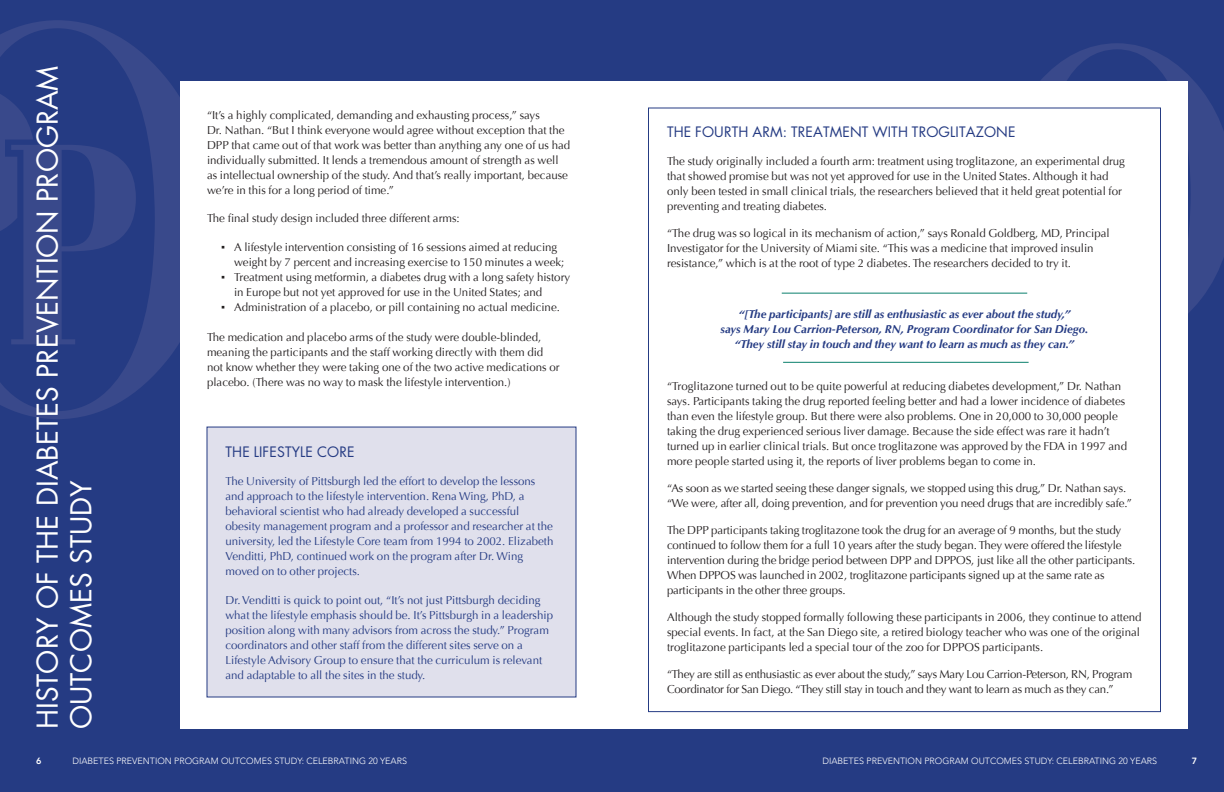
<style>
.page{position:relative;width:1224px;height:792px;background:#253b83}
.page>*{position:absolute;margin:0;border:0;box-sizing:border-box;transform-origin:0 0}
.t1{font:28px/33.6px "Futura";color:#fff}
.t2{font:14px "Futura";letter-spacing:.01em;color:#253b83}
.t3{font:11.5px/15px "Optima";color:#231f20}
.t4{font:11.5px/15px "Optima";color:#253b83}
.t5{font:italic 700 11.5px/15px "Optima";color:#253b83;text-align:center}
.t6{font:11.5px/15px "Optima";letter-spacing:-.02em;color:#231f20}
.t7{font:300 9px "Avenir";color:#fff}
.t8{font:800 9px "Avenir";color:#fff}
.s1{font-family:"Arial"}
</style>
<div class="page">
<svg style="left:1040px;top:43px;width:184px;height:270px;fill:#39498b"></svg>
<svg style="left:0;top:20px;width:180px;height:399px"></svg>
<svg style="left:0;top:80px;width:136px;height:305px"></svg>
<div style="left:180px;top:81px;width:1008px;height:648px;background:#fff"></div>
<div style="left:207px;top:427px;width:369px;height:270px;background:#e0e0ec"></div>
<hr style="left:782px;top:293px;width:245px;height:1px;background:#0a7f6c">
<hr style="left:783px;top:362px;width:246px;height:1px;background:#0a7f6c">
<h1 class="t1" style="left:30px;top:729px;width:665px;rotate:-90deg">HISTORY OF THE DIABETES PREVENTION PROGRAM<br>OUTCOMES STUDY</h1>
<p class="t3" style="left:207px;top:107px;width:365px">“It’s a highly complicated, demanding and exhausting process,” says<br>Dr. Nathan. “But I think everyone would agree without exception that the DPP that came out of that work was better than anything any one of us had individually submitted. It lends a tremendous amount of strength as well as intellectual ownership of the study. And that’s really important, because we’re in this for a long period of time.”</p>
<p class="t3" style="left:207px;top:211px;width:254px">The final study design included three different arms:</p>
<p class="t3" style="left:234px;top:239px;width:332px;text-indent:-13px"><span class="s1">▪</span> A lifestyle intervention consisting of 16 sessions aimed at reducing weight by 7 percent and increasing exercise to 150 minutes a week;</p>
<p class="t3" style="left:234px;top:269px;width:338px;text-indent:-13px"><span class="s1">▪</span> Treatment using metformin, a diabetes drug with a long safety history in Europe but not yet approved for use in the United States; and</p>
<p class="t3" style="left:221px;top:299px;width:340px"><span class="s1">▪</span> Administration of a placebo, or pill containing no actual medicine.</p>
<p class="t3" style="left:207px;top:329px;width:354px">The medication and placebo arms of the study were double-blinded, meaning the participants and the staff working directly with them did not know whether they were taking one of the two active medications or placebo. (There was no way to mask the lifestyle intervention.)</p>
<p class="t2" style="left:226px;top:442px;width:131px">THE LIFESTYLE CORE</p>
<p class="t4" style="left:226px;top:474px;width:330px">The University of Pittsburgh led the effort to develop the lessons and approach to the lifestyle intervention. Rena Wing, PhD, a behavioral scientist who had already developed a successful obesity management program and a professor and researcher at the university, led the Lifestyle Core team from 1994 to 2002. Elizabeth Venditti, PhD, continued work on the program after Dr. Wing moved on to other projects.</p>
<p class="t4" style="left:226px;top:592px;width:329px">Dr.Venditti is quick to point out, “It’s not just Pittsburgh deciding what the lifestyle emphasis should be. It’s Pittsburgh in a leadership position along with many advisors from across the study.” Program coordinators and other staff from the different sites serve on a Lifestyle Advisory Group to ensure that the curriculum is relevant and adaptable to all the sites in the study.</p>
<p class="t2" style="left:667px;top:123px;width:350px">THE FOURTH ARM: TREATMENT WITH TROGLITAZONE</p>
<p class="t3" style="left:667px;top:153px;width:460px">The study originally included a fourth arm: treatment using troglitazone, an experimental drug that showed promise but was not yet approved for use in the United States. Although it had only been tested in small clinical trials, the researchers believed that it held great potential for preventing and treating diabetes.</p>
<p class="t3" style="left:667px;top:225px;width:444px">“The drug was so logical in its mechanism of action,” says Ronald Goldberg, MD, Principal<br>Investigator for the University of Miami site. “This was a medicine that improved insulin resistance,” which is at the root of type 2 diabetes. The researchers decided to try it.</p>
<p class="t5" style="left:721px;top:306px;width:369px">“[The participants] are still as enthusiastic as ever about the study,”<br>says Mary Lou Carrion‑Peterson, RN, Program Coordinator for San Diego. “They still stay in touch and they want to learn as much as they can.”</p>
<p class="t3" style="left:667px;top:379px;width:462px">“Troglitazone turned out to be quite powerful at reducing diabetes development,” Dr. Nathan says. Participants taking the drug reported feeling better and had a lower incidence of diabetes than even the lifestyle group. But there were also problems. One in 20,000 to 30,000 people taking the drug experienced serious liver damage. Because the side effect was rare it hadn’t turned up in earlier clinical trials. But once troglitazone was approved by the FDA in 1997 and more people started using it, the reports of liver problems began to come in.</p>
<p class="t3" style="left:667px;top:481px;width:467px">“As soon as we started seeing these danger signals, we stopped using this drug,” Dr. Nathan says. “We were, after all, doing prevention, and for prevention you need drugs that are incredibly safe.”</p>
<p class="t3" style="left:667px;top:523px;width:470px">The DPP participants taking troglitazone took the drug for an average of 9 months, but the study continued to follow them for a full 10 years after the study began. They were offered the lifestyle intervention during the bridge period between DPP and DPPOS, just like all the other participants.<br>When DPPOS was launched in 2002, troglitazone participants signed up at the same rate as participants in the other three groups.</p>
<p class="t3" style="left:667px;top:610px;width:476px">Although the study stopped formally following these participants in 2006, they continue to attend special events. In fact, at the San Diego site, a retired biology teacher who was one of the original troglitazone participants led a special tour of the zoo for DPPOS participants.</p>
<p class="t6" style="left:667px;top:667px;width:467px">“They are still as enthusiastic as ever about the study,” says Mary Lou Carrion‑Peterson, RN, Program<br>Coordinator for San Diego. “They still stay in touch and they want to learn as much as they can.”</p>
<p class="t8" style="left:36px;top:756px;width:7px">6</p>
<p class="t7" style="left:72px;top:756px;width:336px">DIABETES PREVENTION PROGRAM OUTCOMES STUDY: CELEBRATING 20 YEARS</p>
<p class="t7" style="left:822px;top:756px;width:336px">DIABETES PREVENTION PROGRAM OUTCOMES STUDY: CELEBRATING 20 YEARS</p>
<p class="t8" style="left:1192px;top:756px;width:7px">7</p>
</div>
